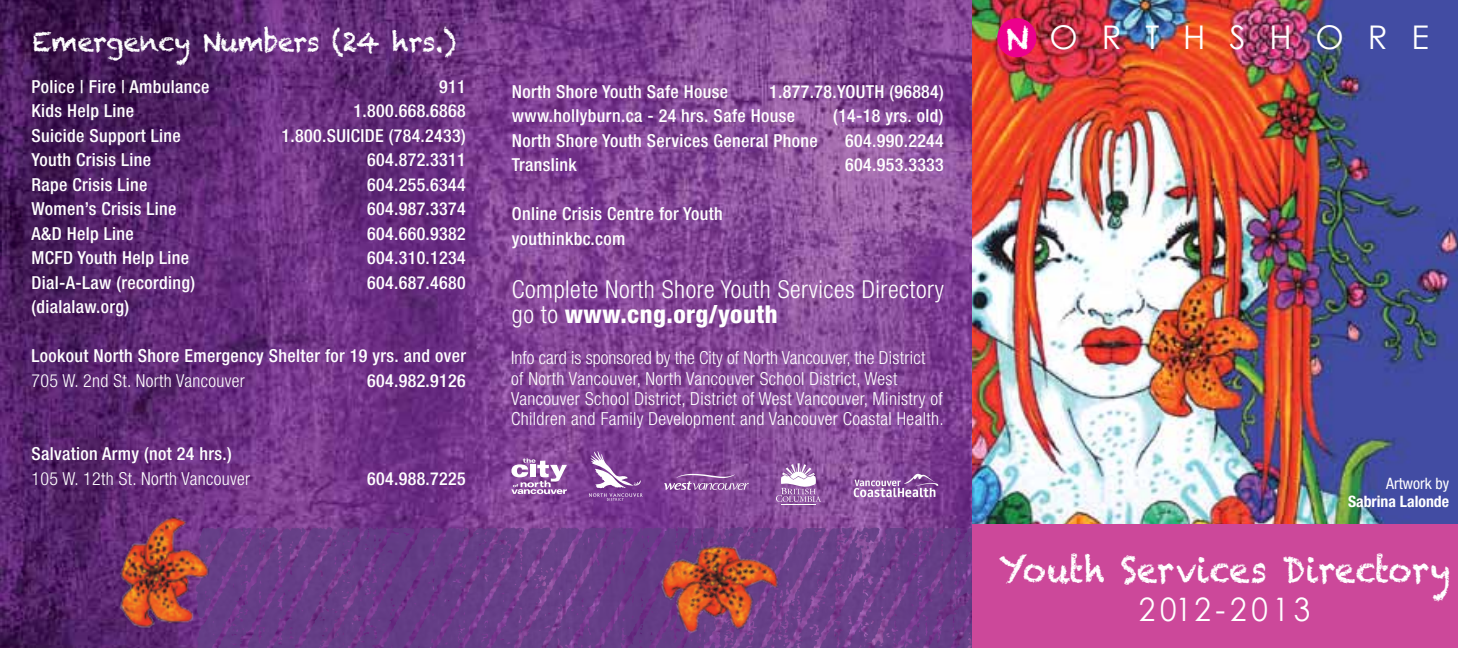
<style>
.page{position:relative;width:1458px;height:648px;background:#fff}
.page>*{position:absolute;margin:0;border:0;box-sizing:border-box;transform-origin:0 0}
.t1{font:36px "Chalkduster";color:#fff;scale:.9 1}
.t2{font:32.62px "Century Gothic";letter-spacing:.73em;color:#fff}
.t3{font:32.4px "Century Gothic";letter-spacing:.16em;color:#fff;scale:.92 1}
.t4{font:27px "Chalkduster";letter-spacing:-.02em;color:#fff}
.t5{font:300 condensed 24.75px/24.8px "Helvetica Neue LT Std";letter-spacing:.02em;color:#fff}
.t6{font:500 condensed 18px/24.5px "Helvetica Neue LT Std";letter-spacing:.02em;color:#fff}
.t7{font:300 condensed 18px/20.2px "Helvetica Neue LT Std";letter-spacing:.02em;color:#fff}
.t8{font:700 condensed 15.75px "Helvetica Neue LT Std";color:#fff}
.t9{font:condensed 15.75px "Helvetica Neue LT Std";color:#fff}
.s1{font-weight:800}
.s2{font-family:"Chalkduster"}
</style>
<div class="page">
<img style="left:0;top:0;width:972px;height:648px">
<img style="left:972px;top:0;width:486px;height:525px">
<svg style="left:511px;top:458px;width:56px;height:36px"></svg>
<svg style="left:589px;top:451px;width:54px;height:50px;background:#925fa5"></svg>
<svg style="left:664px;top:474px;width:85px;height:16px"></svg>
<img style="left:904px;top:474px;width:28px;height:10px">
<hr style="left:781px;top:504px;width:35px;height:1px;background:#fff">
<svg style="left:776px;top:463px;width:45px;height:39px"></svg>
<div style="left:997px;top:18px;width:39px;height:39px;background:#ec008c;border-radius:50%"></div>
<svg style="left:196px;top:527px;width:776px;height:121px;background:#6b3d89"></svg>
<div style="left:972px;top:525px;width:486px;height:123px;background:#cc489a"></div>
<img style="left:650px;top:525px;width:141px;height:123px">
<img style="left:117px;top:515px;width:99px;height:118px">
<h3 class="t4" style="left:32px;top:26px;width:426px">Emergency Numbers (24 hrs.)</h3>
<p class="t6" style="left:32px;top:74px;width:179px">Police | Fire | Ambulance</p>
<p class="t6" style="left:439px;top:74px;width:28px">911</p>
<p class="t6" style="left:32px;top:99px;width:104px">Kids Help Line</p>
<p class="t6" style="left:354px;top:99px;width:114px">1.800.668.6868</p>
<p class="t6" style="left:32px;top:123px;width:151px">Suicide Support Line</p>
<p class="t6" style="left:281px;top:123px;width:186px">1.800.SUICIDE (784.2433)</p>
<p class="t6" style="left:32px;top:148px;width:121px">Youth Crisis Line</p>
<p class="t6" style="left:367px;top:148px;width:100px">604.872.3311</p>
<p class="t6" style="left:32px;top:172px;width:117px">Rape Crisis Line</p>
<p class="t6" style="left:367px;top:172px;width:100px">604.255.6344</p>
<p class="t6" style="left:32px;top:197px;width:146px">Women’s Crisis Line</p>
<p class="t6" style="left:367px;top:197px;width:100px">604.987.3374</p>
<p class="t6" style="left:32px;top:221px;width:104px">A&amp;D Help Line</p>
<p class="t6" style="left:367px;top:221px;width:100px">604.660.9382</p>
<p class="t6" style="left:32px;top:245px;width:159px">MCFD Youth Help Line</p>
<p class="t6" style="left:367px;top:245px;width:100px">604.310.1234</p>
<p class="t6" style="left:32px;top:270px;width:165px">Dial-A-Law (recording)</p>
<p class="t6" style="left:367px;top:270px;width:100px">604.687.4680</p>
<p class="t6" style="left:32px;top:294px;width:99px">(dialalaw.org)</p>
<p class="t6" style="left:32px;top:343px;width:436px">Lookout North Shore Emergency Shelter for 19 yrs. and over</p>
<p class="t7" style="left:32px;top:370px;width:215px">705 W. 2nd St. North Vancouver</p>
<p class="t6" style="left:367px;top:368px;width:100px">604.982.9126</p>
<p class="t6" style="left:32px;top:441px;width:202px">Salvation Army (not 24 hrs.)</p>
<p class="t7" style="left:32px;top:468px;width:220px">105 W. 12th St. North Vancouver</p>
<p class="t6" style="left:367px;top:466px;width:100px">604.988.7225</p>
<p class="t6" style="left:512px;top:79px;width:433px;text-indent:257px">1.877.78.YOUTH (96884) www.hollyburn.ca - 24 hrs. Safe House</p>
<p class="t6" style="left:512px;top:79px;width:218px">North Shore Youth Safe House</p>
<p class="t6" style="left:833px;top:103px;width:112px">(14-18 yrs. old)</p>
<p class="t6" style="left:512px;top:128px;width:307px">North Shore Youth Services General Phone</p>
<p class="t6" style="left:845px;top:128px;width:100px">604.990.2244</p>
<p class="t6" style="left:512px;top:152px;width:66px">Translink</p>
<p class="t6" style="left:845px;top:152px;width:100px">604.953.3333</p>
<p class="t6" style="left:512px;top:201px;width:212px">Online Crisis Centre for Youth youthinkbc.com</p>
<h3 class="t5" style="left:512px;top:277px;width:434px">Complete North Shore Youth Services Directory go to <span class="s1">www.cng.org/youth</span></h3>
<p class="t7" style="left:511px;top:348px;width:434px">Info card is sponsored by the City of North Vancouver, the District<br>of North Vancouver, North Vancouver School District, West Vancouver School District, District of West Vancouver, Ministry of Children and Family Development and Vancouver Coastal Health.</p>
<h2 class="t2" style="left:1005px;top:17px;width:425px"><span class="s2">N</span>ORTHSHORE</h2>
<p class="t9" style="left:1386px;top:474px;width:64px">Artwork by</p>
<p class="t8" style="left:1348px;top:492px;width:103px">Sabrina Lalonde</p>
<h1 class="t1" style="left:999px;top:549px;width:503px">Youth Services Directory</h1>
<h3 class="t3" style="left:1139px;top:590px;width:188px">2012-2013</h3>
</div>
